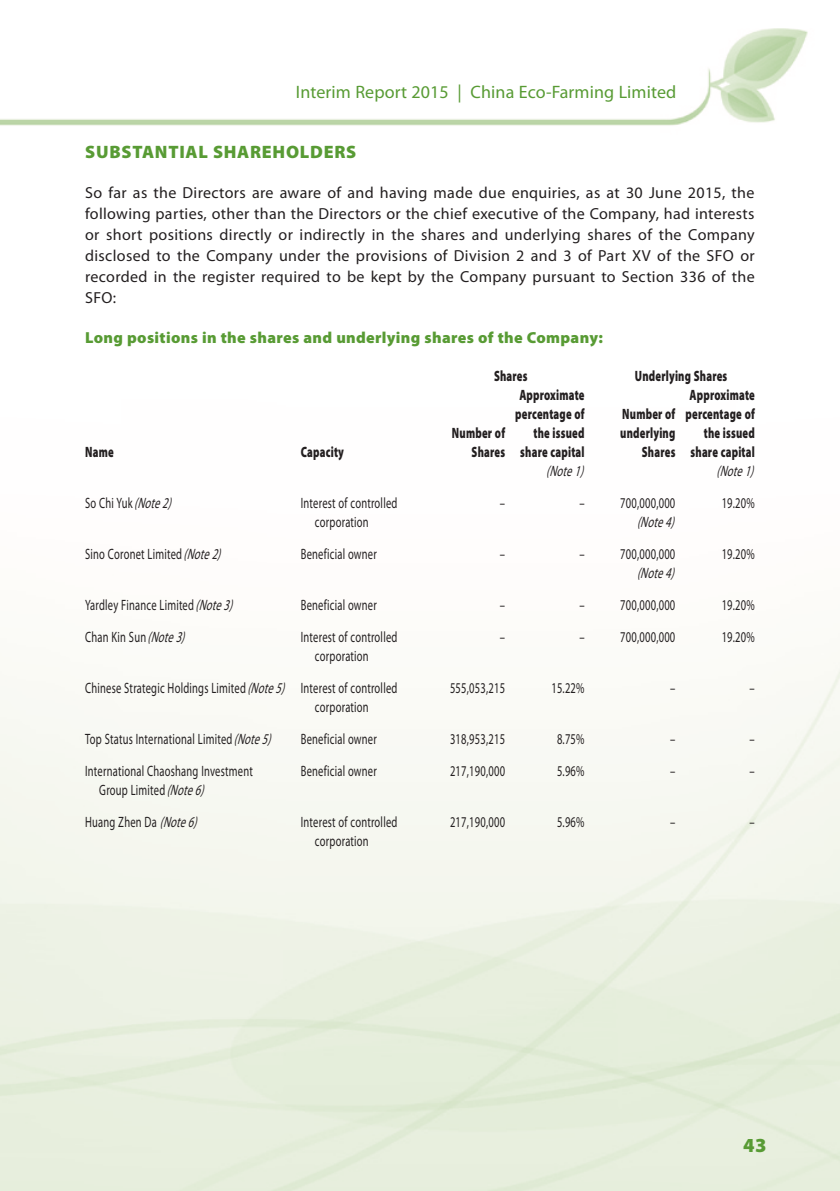
<style>
.page{position:relative;width:840px;height:1191px;background:#fff}
.page>*{position:absolute;margin:0;border:0;box-sizing:border-box;transform-origin:0 0}
.t1{font:900 20px "Myriad Pro";color:#589b34}
.t2{font:18px "Myriad Pro";letter-spacing:.005em;color:#589b34}
.Heading_1{font:900 18px "Myriad Pro";letter-spacing:.04em;color:#589b34}
.Body_Text{font:16px/21px "Myriad Pro";letter-spacing:.02em;color:#231f20;text-align:justify}
.Heading_2{font:900 16px "Myriad Pro";letter-spacing:.02em;color:#589b34}
.Body_Text-2{font:15px/19px "Myriad Pro";letter-spacing:.02em;color:#231f20;scale:.7 1}
.Body_Text-3{font:900 15px "Myriad Pro";letter-spacing:.02em;color:#231f20;scale:.7 1}
.Body_Text-4{font:italic 15px "Myriad Pro";color:#231f20;scale:.7 1}
.s1{font-style:italic}
</style>
<div class="page">
<img style="left:0;top:28px;width:808px;height:98px">
<p class="t2" style="left:295px;top:81px;width:382px">Interim Report 2015 | China Eco-Farming Limited</p>
<p class="Heading_1" style="left:85px;top:140px;width:272px">SUBSTANTIAL SHAREHOLDERS</p>
<p class="Body_Text" style="left:85px;top:182px;width:670px">So far as the Directors are aware of and having made due enquiries, as at 30 June 2015, the following parties, other than the Directors or the chief executive of the Company, had interests or short positions directly or indirectly in the shares and underlying shares of the Company disclosed to the Company under the provisions of Division 2 and 3 of Part XV of the SFO or recorded in the register required to be kept by the Company pursuant to Section 336 of the SFO:</p>
<p class="Heading_2" style="left:85px;top:327px;width:519px">Long positions in the shares and underlying shares of the Company:</p>
<p class="Body_Text-3" style="left:494px;top:366px;width:49px">Shares</p>
<p class="Body_Text-3" style="left:634px;top:366px;width:133px">Underlying Shares</p>
<p class="Body_Text-3" style="left:85px;top:442px;width:42px">Name</p>
<p class="Body_Text-3" style="left:300px;top:442px;width:63px">Capacity</p>
<p class="Body_Text-3" style="left:451px;top:423px;width:77px">Number of</p>
<p class="Body_Text-3" style="left:471px;top:442px;width:49px">Shares</p>
<p class="Body_Text-3" style="left:519px;top:385px;width:95px">Approximate</p>
<p class="Body_Text-3" style="left:515px;top:404px;width:100px">percentage of</p>
<p class="Body_Text-3" style="left:533px;top:423px;width:74px">the issued</p>
<p class="Body_Text-3" style="left:520px;top:442px;width:93px">share capital</p>
<p class="Body_Text-3" style="left:622px;top:404px;width:77px">Number of</p>
<p class="Body_Text-3" style="left:620px;top:423px;width:80px">underlying</p>
<p class="Body_Text-3" style="left:641px;top:442px;width:49px">Shares</p>
<p class="Body_Text-3" style="left:689px;top:385px;width:95px">Approximate</p>
<p class="Body_Text-3" style="left:685px;top:404px;width:100px">percentage of</p>
<p class="Body_Text-3" style="left:703px;top:423px;width:74px">the issued</p>
<p class="Body_Text-3" style="left:690px;top:442px;width:93px">share capital</p>
<p class="Body_Text-4" style="left:546px;top:462px;width:61px">(Note 1)</p>
<p class="Body_Text-4" style="left:716px;top:462px;width:61px">(Note 1)</p>
<p class="Body_Text-2" style="left:85px;top:493px;width:131px">So Chi Yuk <span class="s1">(Note2)</span></p>
<p class="Body_Text-2" style="left:315px;top:493px;width:119px;text-indent:-14px">Interest of controlled corporation</p>
<p class="Body_Text-2" style="left:499px;top:493px;width:9px">–</p>
<p class="Body_Text-2" style="left:579px;top:493px;width:9px">–</p>
<p class="Body_Text-2" style="left:620px;top:493px;width:80px">700,000,000</p>
<p class="Body_Text-4" style="left:636px;top:513px;width:61px">(Note 4)</p>
<p class="Body_Text-2" style="left:85px;top:544px;width:201px">Sino Coronet Limited<span class="s1">(Note2)</span></p>
<p class="Body_Text-2" style="left:300px;top:544px;width:110px">Beneficial owner</p>
<p class="Body_Text-2" style="left:499px;top:544px;width:9px">–</p>
<p class="Body_Text-2" style="left:579px;top:544px;width:9px">–</p>
<p class="Body_Text-2" style="left:620px;top:544px;width:80px">700,000,000</p>
<p class="Body_Text-4" style="left:636px;top:564px;width:61px">(Note 4)</p>
<p class="Body_Text-2" style="left:721px;top:493px;width:49px">19.20%</p>
<p class="Body_Text-2" style="left:721px;top:544px;width:49px">19.20%</p>
<p class="Body_Text-2" style="left:85px;top:595px;width:218px">Yardley Finance Limited<span class="s1">(Note3)</span></p>
<p class="Body_Text-2" style="left:300px;top:595px;width:110px">Beneficial owner</p>
<p class="Body_Text-2" style="left:499px;top:595px;width:9px">–</p>
<p class="Body_Text-2" style="left:579px;top:595px;width:9px">–</p>
<p class="Body_Text-2" style="left:620px;top:595px;width:80px">700,000,000</p>
<p class="Body_Text-2" style="left:721px;top:595px;width:49px">19.20%</p>
<p class="Body_Text-2" style="left:85px;top:627px;width:150px">Chan Kin Sun<span class="s1">(Note3)</span></p>
<p class="Body_Text-2" style="left:315px;top:627px;width:119px;text-indent:-14px">Interest of controlled corporation</p>
<p class="Body_Text-2" style="left:499px;top:627px;width:9px">–</p>
<p class="Body_Text-2" style="left:579px;top:627px;width:9px">–</p>
<p class="Body_Text-2" style="left:620px;top:627px;width:80px">700,000,000</p>
<p class="Body_Text-2" style="left:721px;top:627px;width:49px">19.20%</p>
<p class="Body_Text-2" style="left:85px;top:678px;width:292px">Chinese Strategic Holdings Limited<span class="s1">(Note5)</span></p>
<p class="Body_Text-2" style="left:315px;top:678px;width:119px;text-indent:-14px">Interest of controlled corporation</p>
<p class="Body_Text-2" style="left:450px;top:678px;width:80px">555,053,215</p>
<p class="Body_Text-2" style="left:551px;top:678px;width:49px">15.22%</p>
<p class="Body_Text-2" style="left:669px;top:678px;width:9px">–</p>
<p class="Body_Text-2" style="left:749px;top:678px;width:9px">–</p>
<p class="Body_Text-2" style="left:85px;top:729px;width:273px">Top Status International Limited<span class="s1">(Note5)</span></p>
<p class="Body_Text-2" style="left:300px;top:729px;width:110px">Beneficial owner</p>
<p class="Body_Text-2" style="left:450px;top:729px;width:80px">318,953,215</p>
<p class="Body_Text-2" style="left:556px;top:729px;width:41px">8.75%</p>
<p class="Body_Text-2" style="left:669px;top:729px;width:9px">–</p>
<p class="Body_Text-2" style="left:749px;top:729px;width:9px">–</p>
<p class="Body_Text-2" style="left:99px;top:761px;width:221px;text-indent:-14px">International Chaoshang Investment<br>Group Limited<span class="s1">(Note6)</span></p>
<p class="Body_Text-2" style="left:300px;top:761px;width:110px">Beneficial owner</p>
<p class="Body_Text-2" style="left:450px;top:761px;width:80px">217,190,000</p>
<p class="Body_Text-2" style="left:556px;top:761px;width:41px">5.96%</p>
<p class="Body_Text-2" style="left:669px;top:761px;width:9px">–</p>
<p class="Body_Text-2" style="left:749px;top:761px;width:9px">–</p>
<p class="Body_Text-2" style="left:85px;top:812px;width:167px">Huang Zhen Da <span class="s1">(Note6)</span></p>
<p class="Body_Text-2" style="left:315px;top:812px;width:119px;text-indent:-14px">Interest of controlled corporation</p>
<p class="Body_Text-2" style="left:450px;top:812px;width:80px">217,190,000</p>
<p class="Body_Text-2" style="left:556px;top:812px;width:41px">5.96%</p>
<p class="Body_Text-2" style="left:669px;top:812px;width:9px">–</p>
<p class="Body_Text-2" style="left:749px;top:812px;width:9px">–</p>
<h1 class="t1" style="left:742px;top:1132px;width:25px">43</h1>
</div>
